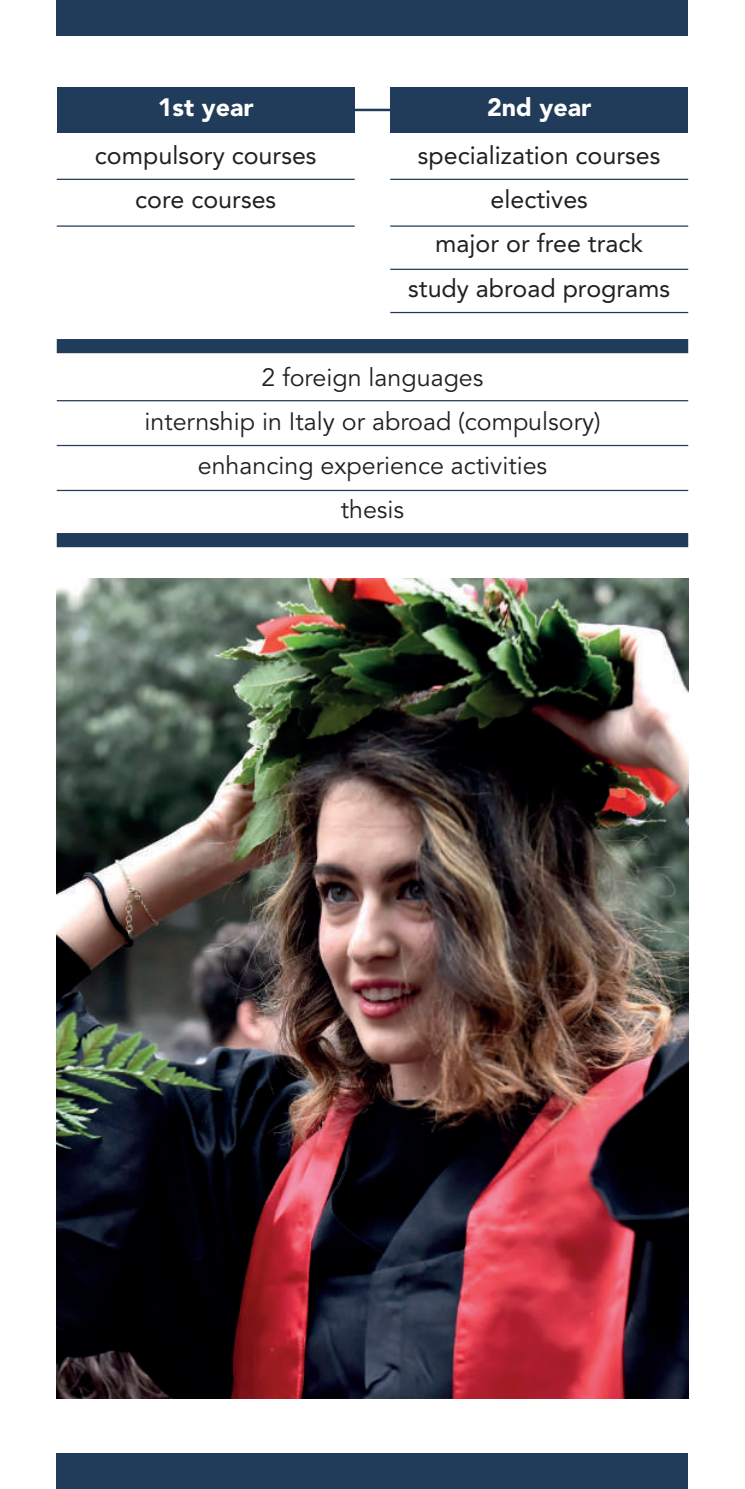
<style>
.page{position:relative;width:745px;height:1489px;background:#fff}
.page>*{position:absolute;margin:0;border:0;box-sizing:border-box;transform-origin:0 0}
.t1{font:25px/44.2px "Avenir LT Std";color:#231f20;text-align:center}
.t2{font:25px/44.2px "Avenir LT Std";color:#231f20;text-align:center}
.t3{font:900 25px "Avenir LT Std";color:#fff}
</style>
<div class="page">
<div style="left:57px;top:0;width:630px;height:35px;background:#213c5a"></div>
<div style="left:57px;top:1453px;width:630px;height:35px;background:#213c5a"></div>
<hr style="left:95px;top:109px;width:567px;height:2px;background:#213c5a">
<hr style="left:57px;top:400px;width:630px;height:1px;background:#213c5a">
<hr style="left:57px;top:445px;width:630px;height:1px;background:#213c5a">
<hr style="left:57px;top:490px;width:630px;height:1px;background:#213c5a">
<div style="left:57px;top:339px;width:630px;height:14px;background:#213c5a"></div>
<div style="left:57px;top:533px;width:630px;height:14px;background:#213c5a"></div>
<hr style="left:390px;top:225px;width:297px;height:2px;background:#213c5a">
<hr style="left:57px;top:225px;width:297px;height:2px;background:#213c5a">
<hr style="left:390px;top:312px;width:297px;height:1px;background:#213c5a">
<hr style="left:390px;top:179px;width:297px;height:1px;background:#213c5a">
<hr style="left:57px;top:179px;width:297px;height:1px;background:#213c5a">
<hr style="left:390px;top:269px;width:297px;height:1px;background:#213c5a">
<div style="left:57px;top:87px;width:297px;height:46px;background:#213c5a"></div>
<div style="left:390px;top:87px;width:297px;height:46px;background:#213c5a"></div>
<img style="left:57px;top:578px;width:630px;height:820px">
<p class="t3" style="left:158px;top:93px;width:97px">1st year</p>
<p class="t3" style="left:487px;top:93px;width:106px">2nd year</p>
<p class="t1" style="left:95px;top:133px;width:223px">compulsory courses</p>
<p class="t1" style="left:417px;top:133px;width:244px">specialization courses</p>
<p class="t1" style="left:135px;top:177px;width:142px">core courses</p>
<p class="t1" style="left:408px;top:177px;width:263px">electives<br>major or free track study abroad programs</p>
<p class="t2" style="left:144px;top:355px;width:457px">2 foreign languages<br>internship in Italy or abroad (compulsory) enhancing experience activities<br>thesis</p>
</div>
